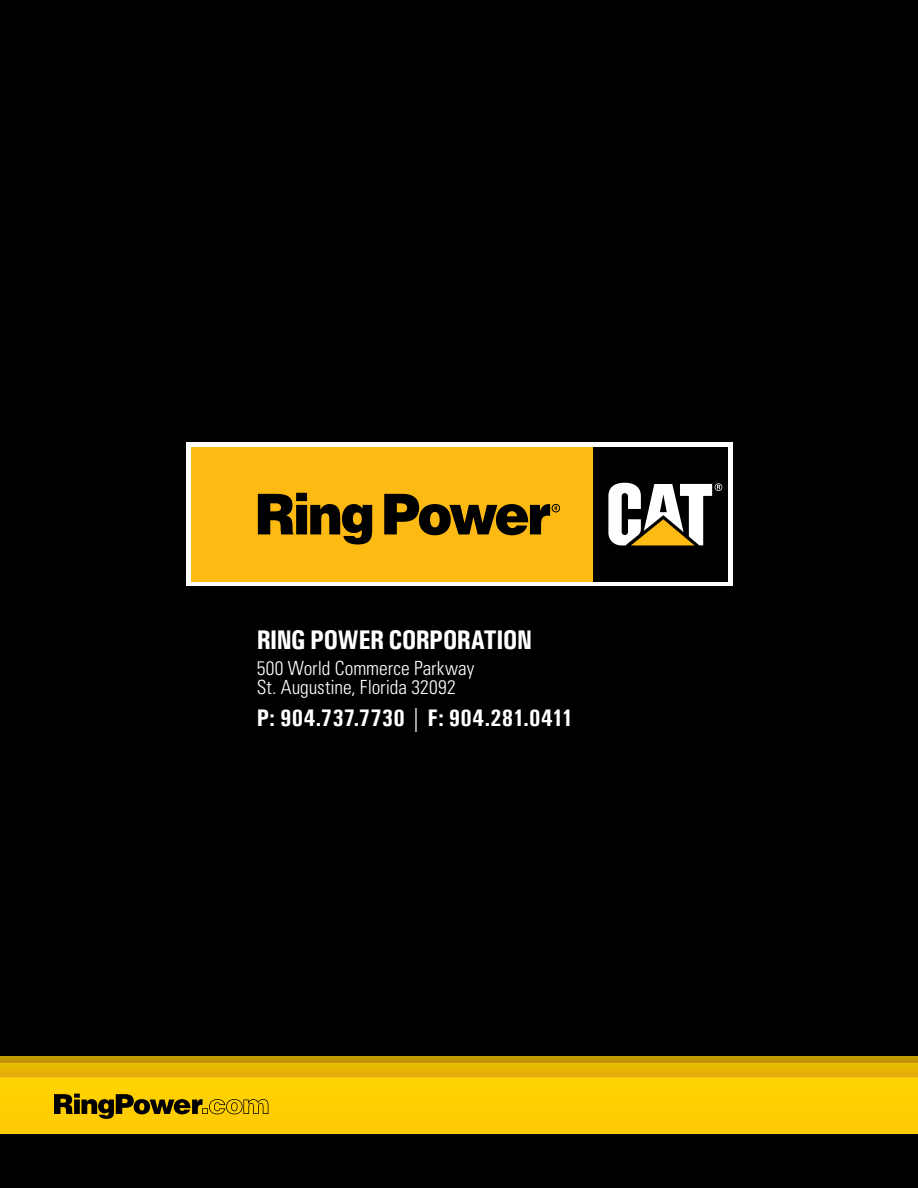
<style>
.page{position:relative;width:918px;height:1188px;background:#000}
.page>*{position:absolute;margin:0;border:0;box-sizing:border-box;transform-origin:0 0}
.t1{font:700 condensed 27px "Univers";letter-spacing:-.025em;color:#fff}
.t2{font:700 condensed 24px "Univers";letter-spacing:.005em;color:#fff}
.t3{font:300 condensed 19.5px/19.5px "Univers";color:#fff}
</style>
<div class="page">
<div style="left:0;top:1078px;width:918px;height:56px;background:#ffcf01"></div>
<div style="left:0;top:1063px;width:918px;height:15px;background:#e5b406"></div>
<div style="left:0;top:1056px;width:918px;height:7px;background:#bf9605"></div>
<svg style="left:54px;top:1094px;width:214px;height:25px"></svg>
<div style="left:186px;top:443px;width:546px;height:143px;background:#fff"></div>
<div style="left:191px;top:448px;width:402px;height:134px;background:#fdba12"></div>
<div style="left:593px;top:448px;width:134px;height:134px;background:#000"></div>
<svg style="left:608px;top:483px;width:114px;height:62px"></svg>
<svg style="left:258px;top:493px;width:114px;height:51px"></svg>
<svg style="left:384px;top:494px;width:173px;height:41px"></svg>
<div style="left:552px;top:504px;width:8px;height:8px;border:1px solid #000;border-radius:50%"></div>
<h1 class="t1" style="left:257px;top:624px;width:277px">RING POWER CORPORATION</h1>
<p class="t3" style="left:257px;top:658px;width:219px">500 World Commerce Parkway<br>St. Augustine, Florida 32092</p>
<p class="t2" style="left:257px;top:703px;width:318px">P: 904.737.7730 | F: 904.281.0411</p>
</div>
